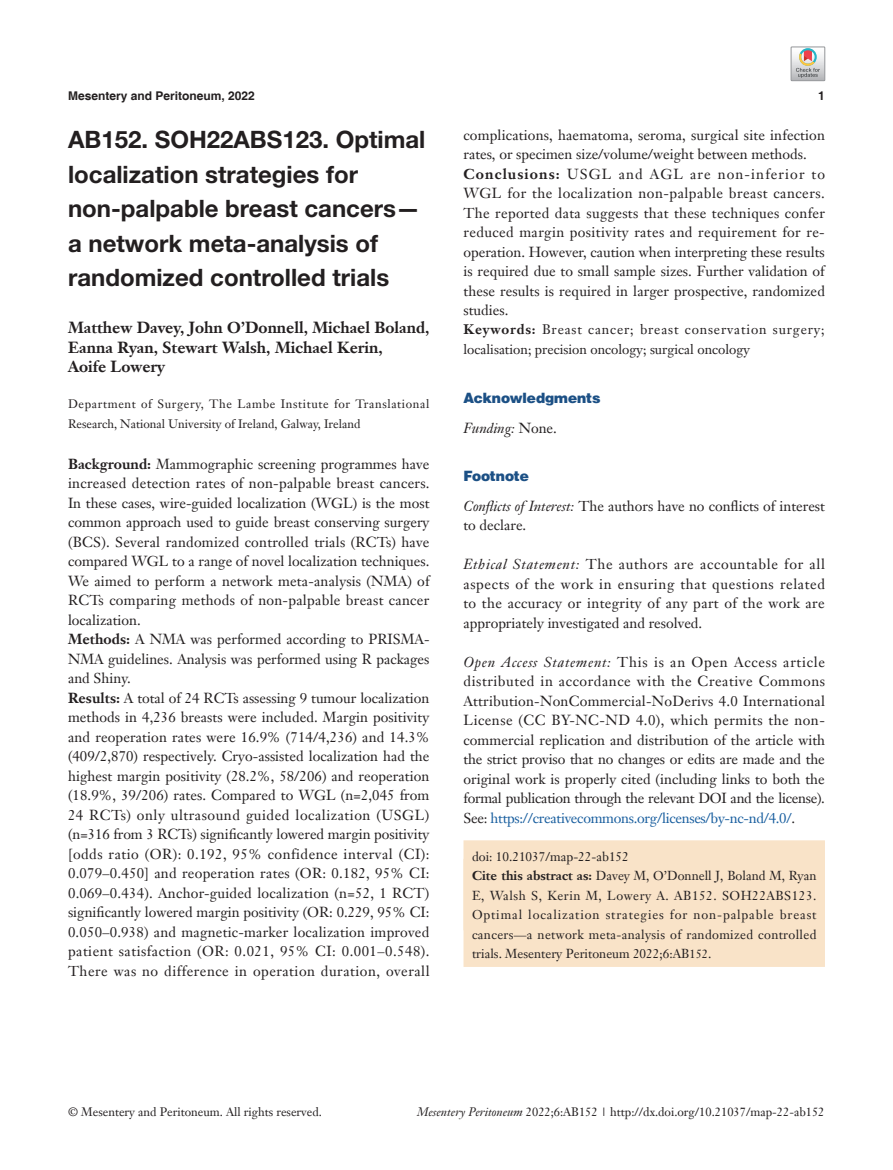
<style>
.page{position:relative;width:893px;height:1170px;background:#fff}
.page>*{position:absolute;margin:0;border:0;box-sizing:border-box;transform-origin:0 0}
.t1{font:700 24px/34.5px "Helvetica Neue LT Pro";color:#231f20}
.t2{font:700 15.75px/19.5px "Janson Text LT";color:#231f20}
.t3{font:14.25px/19.5px "Janson Text LT";letter-spacing:.005em;color:#231f20}
.t4{font:900 14.25px "Helvetica";color:#1c5085}
.t5{font:italic 14.25px "Janson Text LT";color:#231f20}
.t6{font:13.5px/19.5px "Janson Text LT";color:#231f20}
.t7{font:12.75px/19.5px "Janson Text LT";letter-spacing:.025em;color:#231f20}
.t8{font:12px "Janson Text LT";color:#231f20}
.t9{font:12px/19.5px "Janson Text LT";letter-spacing:.05em;color:#231f20}
.t10{font:700 12px "Helvetica";color:#231f20}
.s1{font-weight:700}
.s2{font-style:normal}
.s3{font-style:italic}
.s4{color:#175d9e}
.s5{font-size:12px}
</style>
<div class="page">
<div style="left:463px;top:840px;width:362px;height:90px;background:#f9e3c8"></div>
<div style="left:463px;top:858px;width:362px;height:108px;background:#f9e3c8"></div>
<svg style="left:791px;top:47px;width:34px;height:34px"></svg>
<p class="t10" style="left:68px;top:88px;width:188px">Mesentery and Peritoneum, 2022</p>
<p class="t10" style="left:818px;top:88px;width:8px">1</p>
<h1 class="t1" style="left:68px;top:122px;width:359px">AB152. SOH22ABS123. Optimal localization strategies for non-palpable breast cancers— a network meta-analysis of randomized controlled trials</h1>
<p class="t2" style="left:68px;top:318px;width:363px">Matthew Davey, John O’Donnell, Michael Boland,<br>Eanna Ryan, Stewart Walsh, Michael Kerin,<br>Aoife Lowery</p>
<p class="t9" style="left:68px;top:394px;width:363px">Department of Surgery, The Lambe Institute for Translational<br>Research, National University of Ireland, Galway, Ireland</p>
<p class="t3" style="left:68px;top:453px;width:363px"><span class="s1">Background:</span> Mammographic screening programmes have increased detection rates of non-palpable breast cancers.<br>In these cases, wire-guided localization (WGL) is the most common approach used to guide breast conserving surgery (BCS). Several randomized controlled trials (RCTs) have compared WGL to a range of novel localization techniques.<br>We aimed to perform a network meta-analysis (NMA) of RCTs comparing methods of non-palpable breast cancer localization.<br><span class="s1">Methods:</span> A NMA was performed according to PRISMA-NMA guidelines. Analysis was performed using R packages and Shiny.<br><span class="s1">Results:</span> A total of 24 RCTs assessing 9 tumour localization methods in 4,236 breasts were included. Margin positivity and reoperation rates were 16.9% (714/4,236) and 14.3% (409/2,870) respectively. Cryo-assisted localization had the highest margin positivity (28.2%, 58/206) and reoperation (18.9%, 39/206) rates. Compared to WGL (n=2,045 from 24 RCTs) only ultrasound guided localization (USGL) (n=316 from 3 RCTs) significantly lowered margin positivity [odds ratio (OR): 0.192, 95% confidence interval (CI):<br>0.079–0.450] and reoperation rates (OR: 0.182, 95% CI:<br>0.069–0.434). Anchor-guided localization (n=52, 1 RCT) significantly lowered margin positivity (OR: 0.229, 95% CI:<br>0.050–0.938) and magnetic-marker localization improved patient satisfaction (OR: 0.021, 95% CI: 0.001–0.548).<br>There was no difference in operation duration, overall</p>
<p class="t3" style="left:463px;top:125px;width:363px">complications, haematoma, seroma, surgical site infection rates, or specimen size/volume/weight between methods.<br><span class="s1">Conclusions:</span> USGL and AGL are non-inferior to WGL for the localization non-palpable breast cancers.<br>The reported data suggests that these techniques confer reduced margin positivity rates and requirement for re&shy;operation. However, caution when interpreting these results is required due to small sample sizes. Further validation of these results is required in larger prospective, randomized studies.</p>
<p class="t6" style="left:463px;top:320px;width:363px"><span class="s1">Keywords:</span> Breast cancer; breast conservation surgery; localisation; precision oncology; surgical oncology</p>
<p class="t4" style="left:463px;top:389px;width:139px">Acknowledgments</p>
<p class="t5" style="left:463px;top:419px;width:95px">Funding: <span class="s2">None.</span></p>
<p class="t4" style="left:463px;top:467px;width:67px">Footnote</p>
<p class="t3" style="left:463px;top:495px;width:363px"><span class="s3">Conflicts of Interest:</span> The authors have no conflicts of interest to declare.</p>
<p class="t3" style="left:463px;top:554px;width:363px;text-align:justify"><span class="s3">Ethical Statement:</span> The authors are accountable for all aspects of the work in ensuring that questions related to the accuracy or integrity of any part of the work are appropriately investigated and resolved.</p>
<p class="t3" style="left:463px;top:651px;width:363px;text-align:justify"><span class="s3">Open Access Statement:</span> This is an Open Access article distributed in accordance with the Creative Commons Attribution-NonCommercial-NoDerivs 4.0 International License (CC BY-NC-ND 4.0), which permits the non&shy;commercial replication and distribution of the article with the strict proviso that no changes or edits are made and the original work is properly cited (including links to both the formal publication through the relevant DOI and the license).<br>See: <span class="s4">https://creativecommons.org/licenses/by-nc-nd/4.0/</span>.</p>
<p class="t7" style="left:472px;top:846px;width:346px">doi: 10.21037/map-22-ab152<br><span class="s1">Cite this abstract as:</span> Davey M, O’Donnell J, Boland M, Ryan E, Walsh S, Kerin M, Lowery A. AB152. SOH22ABS123.<br>Optimal localization strategies for non-palpable breast cancers—a network meta-analysis of randomized controlled trials. Mesentery Peritoneum 2022;6:AB<span class="s5">152</span>.</p>
<p class="t8" style="left:68px;top:1104px;width:255px">© Mesentery and Peritoneum. All rights reserved.</p>
<p class="t8" style="left:417px;top:1104px;width:409px"><span class="s3">Mesentery Peritoneum</span> 2022;6:AB152 | http://dx.doi.org/10.21037/map-22-ab152</p>
</div>
